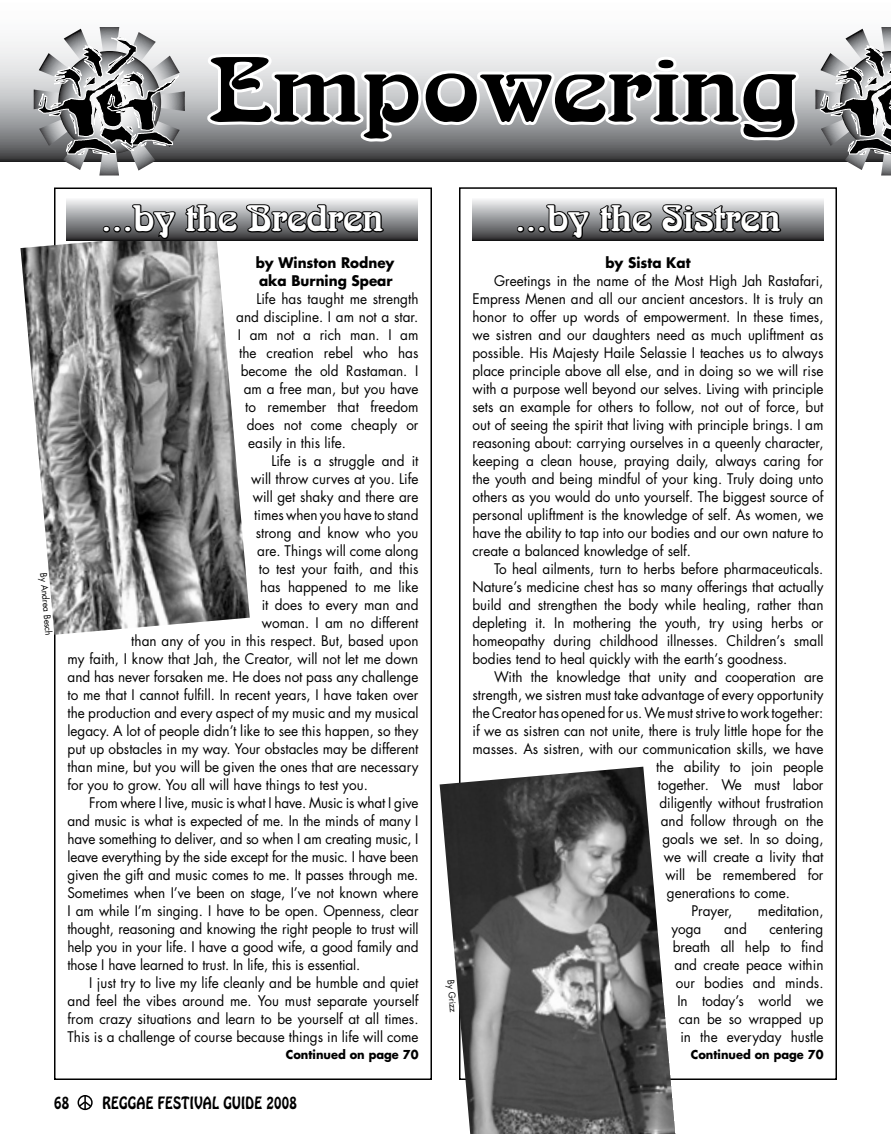
<style>
.page{position:relative;width:891px;height:1134px;background:#fff}
.page>*{position:absolute;margin:0;border:0;box-sizing:border-box;transform-origin:0 0}
.t1{font:90px "Arnold Boecklin";color:#000;scale:1.14 1}
.t2{font:36px "Arnold Boecklin";color:#fff}
.t3{font:15px "Hobo";letter-spacing:.025em;color:#000;scale:.85 1}
.t4{font:14.25px/18px "Futura";color:#000;text-align:justify;scale:.95 1}
.t5{font:700 14.25px/18px "Futura";color:#000;scale:.95 1}
.t6{font:700 12px "Futura";color:#000;scale:.95 1}
.t7{font:9px "Futura";color:#000;scale:.95 1}
</style>
<div class="page">
<div style="left:78px;top:1095px;width:15px;height:15px;border:2px solid #000;border-radius:50%"></div>
<svg style="left:77px;top:1095px;width:16px;height:14px"></svg>
<svg style="left:0;top:41px;width:815px;height:121px"></svg>
<svg style="left:204px;top:51px;width:598px;height:94px"></svg>
<img style="left:440px;top:767px;width:235px;height:367px">
<img style="left:20px;top:231px;width:230px;height:404px">
<svg style="left:472px;top:199px;width:352px;height:42px;background:#8d8d8f"></svg>
<div style="left:517px;top:226px;width:7px;height:7px;border:2px solid #000;border-radius:50%"></div>
<div style="left:528px;top:226px;width:7px;height:7px;border:2px solid #000;border-radius:50%"></div>
<div style="left:538px;top:226px;width:8px;height:7px;border:2px solid #000;border-radius:50%"></div>
<svg style="left:545px;top:203px;width:46px;height:38px;background:#5b5c5d"></svg>
<svg style="left:598px;top:203px;width:55px;height:31px;background:#5c5d5e"></svg>
<svg style="left:661px;top:203px;width:121px;height:31px;background:#5a5b5d"></svg>
<svg style="left:67px;top:199px;width:351px;height:42px;background:#8b8c8e"></svg>
<div style="left:103px;top:226px;width:7px;height:7px;border:2px solid #000;border-radius:50%"></div>
<div style="left:114px;top:226px;width:7px;height:7px;border:2px solid #000;border-radius:50%"></div>
<div style="left:124px;top:226px;width:7px;height:7px;border:2px solid #000;border-radius:50%"></div>
<svg style="left:131px;top:203px;width:46px;height:38px;background:#5b5c5d"></svg>
<svg style="left:184px;top:203px;width:55px;height:31px;background:#5c5d5e"></svg>
<svg style="left:245px;top:203px;width:140px;height:31px;background:#5d5e60"></svg>
<svg style="left:34px;top:27px;width:151px;height:149px"></svg>
<svg style="left:815px;top:27px;width:76px;height:149px"></svg>
<h1 class="t1" style="left:210px;top:40px;width:518px">Empowering</h1>
<p class="t7" style="left:50px;top:572px;width:68px;rotate:85deg">By Andrea Besch</p>
<h2 class="t2" style="left:101px;top:198px;width:283px">...by the Bredren</h2>
<p class="t5" style="left:256px;top:253px;width:148px">by Winston Rodney aka Burning Spear</p>
<p class="t4" style="left:256px;top:289px;width:172px">Life has taught me strength</p>
<p class="t4" style="left:236px;top:307px;width:193px">and discipline. I am not a star.</p>
<p class="t4" style="left:238px;top:325px;width:192px">I am not a rich man. I am</p>
<p class="t4" style="left:239px;top:343px;width:190px">the creation rebel who has</p>
<p class="t4" style="left:241px;top:361px;width:189px">become the old Rastaman. I</p>
<p class="t4" style="left:244px;top:379px;width:185px">am a free man, but you have</p>
<p class="t4" style="left:245px;top:397px;width:184px">to remember that freedom</p>
<p class="t4" style="left:247px;top:415px;width:182px">does not come cheaply or</p>
<p class="t4" style="left:248px;top:433px;width:104px">easily in this life.</p>
<p class="t4" style="left:271px;top:451px;width:156px">Life is a struggle and it</p>
<p class="t4" style="left:251px;top:469px;width:178px">will throw curves at you. Life</p>
<p class="t4" style="left:253px;top:487px;width:176px">will get shaky and there are</p>
<p class="t4" style="left:254px;top:505px;width:174px">times when you have to stand</p>
<p class="t4" style="left:256px;top:523px;width:173px">strong and know who you</p>
<p class="t4" style="left:257px;top:541px;width:171px">are. Things will come along</p>
<p class="t4" style="left:259px;top:559px;width:170px">to test your faith, and this</p>
<p class="t4" style="left:260px;top:577px;width:168px">has happened to me like</p>
<p class="t4" style="left:262px;top:595px;width:167px">it does to every man and</p>
<p class="t4" style="left:262px;top:613px;width:166px">woman. I am no different</p>
<p class="t4" style="left:131px;top:631px;width:304px">than any of you in this respect. But, based upon</p>
<p class="t4" style="left:68px;top:649px;width:371px">my faith, I know that Jah, the Creator, will not let me down</p>
<p class="t4" style="left:68px;top:667px;width:371px">and has never forsaken me. He does not pass any challenge</p>
<p class="t4" style="left:68px;top:685px;width:371px">to me that I cannot fulfill. In recent years, I have taken over</p>
<p class="t4" style="left:68px;top:703px;width:371px">the production and every aspect of my music and my musical</p>
<p class="t4" style="left:68px;top:721px;width:371px">legacy. A lot of people didn’t like to see this happen, so they</p>
<p class="t4" style="left:68px;top:739px;width:371px">put up obstacles in my way. Your obstacles may be different</p>
<p class="t4" style="left:68px;top:757px;width:371px">than mine, but you will be given the ones that are necessary</p>
<p class="t4" style="left:68px;top:775px;width:318px">for you to grow. You all will have things to test you.</p>
<p class="t4" style="left:89px;top:793px;width:348px">From where I live, music is what I have. Music is what I give</p>
<p class="t4" style="left:68px;top:811px;width:371px">and music is what is expected of me. In the minds of many I</p>
<p class="t4" style="left:68px;top:829px;width:371px">have something to deliver, and so when I am creating music, I</p>
<p class="t4" style="left:68px;top:847px;width:371px">leave everything by the side except for the music. I have been</p>
<p class="t4" style="left:68px;top:865px;width:371px">given the gift and music comes to me. It passes through me.</p>
<p class="t4" style="left:68px;top:883px;width:371px">Sometimes when I’ve been on stage, I’ve not known where</p>
<p class="t4" style="left:68px;top:901px;width:371px">I am while I’m singing. I have to be open. Openness, clear</p>
<p class="t4" style="left:68px;top:919px;width:371px">thought, reasoning and knowing the right people to trust will</p>
<p class="t4" style="left:68px;top:937px;width:371px">help you in your life. I have a good wife, a good family and</p>
<p class="t4" style="left:68px;top:955px;width:310px">those I have learned to trust. In life, this is essential.</p>
<p class="t4" style="left:89px;top:973px;width:348px">I just try to live my life cleanly and be humble and quiet</p>
<p class="t4" style="left:68px;top:991px;width:371px">and feel the vibes around me. You must separate yourself</p>
<p class="t4" style="left:68px;top:1009px;width:371px">from crazy situations and learn to be yourself at all times.</p>
<p class="t4" style="left:68px;top:1027px;width:371px">This is a challenge of course because things in life will come</p>
<p class="t6" style="left:286px;top:1046px;width:141px">Continued on page 70</p>
<p class="t7" style="left:457px;top:979px;width:36px;rotate:85deg">By Grizz</p>
<h2 class="t2" style="left:515px;top:198px;width:267px">...by the Sistren</h2>
<p class="t5" style="left:605px;top:253px;width:91px">by Sista Kat</p>
<p class="t4" style="left:472px;top:271px;width:371px;text-indent:22px">Greetings in the name of the Most High Jah Rastafari, Empress Menen and all our ancient ancestors. It is truly an honor to offer up words of empowerment. In these times, we sistren and our daughters need as much upliftment as possible. His Majesty Haile Selassie I teaches us to always place principle above all else, and in doing so we will rise with a purpose well beyond our selves. Living with principle sets an example for others to follow, not out of force, but out of seeing the spirit that living with principle brings. I am reasoning about: carrying ourselves in a queenly character, keeping a clean house, praying daily, always caring for the youth and being mindful of your king. Truly doing unto others as you would do unto yourself. The biggest source of personal upliftment is the knowledge of self. As women, we have the ability to tap into our bodies and our own nature to create a balanced knowledge of self.</p>
<p class="t4" style="left:472px;top:559px;width:371px;text-indent:22px">To heal ailments, turn to herbs before pharmaceuticals.<br>Nature’s medicine chest has so many offerings that actually build and strengthen the body while healing, rather than depleting it. In mothering the youth, try using herbs or homeopathy during childhood illnesses. Children’s small bodies tend to heal quickly with the earth’s goodness.</p>
<p class="t4" style="left:494px;top:667px;width:348px">With the knowledge that unity and cooperation are</p>
<p class="t4" style="left:472px;top:685px;width:371px">strength, we sistren must take advantage of every opportunity</p>
<p class="t4" style="left:472px;top:703px;width:371px">the Creator has opened for us. We must strive to work together:</p>
<p class="t4" style="left:472px;top:721px;width:371px">if we as sistren can not unite, there is truly little hope for the</p>
<p class="t4" style="left:472px;top:739px;width:371px">masses. As sistren, with our communication skills, we have</p>
<p class="t4" style="left:656px;top:757px;width:177px">the ability to join people</p>
<p class="t4" style="left:658px;top:775px;width:176px">together. We must labor</p>
<p class="t4" style="left:659px;top:793px;width:174px">diligently without frustration</p>
<p class="t4" style="left:661px;top:811px;width:173px">and follow through on the</p>
<p class="t4" style="left:662px;top:829px;width:171px">goals we set. In so doing,</p>
<p class="t4" style="left:664px;top:847px;width:170px">we will create a livity that</p>
<p class="t4" style="left:665px;top:865px;width:168px">will be remembered for</p>
<p class="t4" style="left:667px;top:883px;width:131px">generations to come.</p>
<p class="t4" style="left:691px;top:901px;width:44px">Prayer,</p>
<p class="t4" style="left:758px;top:901px;width:71px">meditation,</p>
<p class="t4" style="left:671px;top:919px;width:33px">yoga</p>
<p class="t4" style="left:724px;top:919px;width:25px">and</p>
<p class="t4" style="left:673px;top:919px;width:160px;text-align:right">centering<br>breath all help to find and create peace within our bodies and minds.<br>In today’s world we can be so wrapped up in the everyday hustle</p>
<p class="t6" style="left:691px;top:1046px;width:141px">Continued on page 70</p>
<p class="t3" style="left:54px;top:1092px;width:19px">68</p>
<p class="t3" style="left:102px;top:1092px;width:230px">REGGAE FESTIVAL GUIDE 2008</p>
</div>
